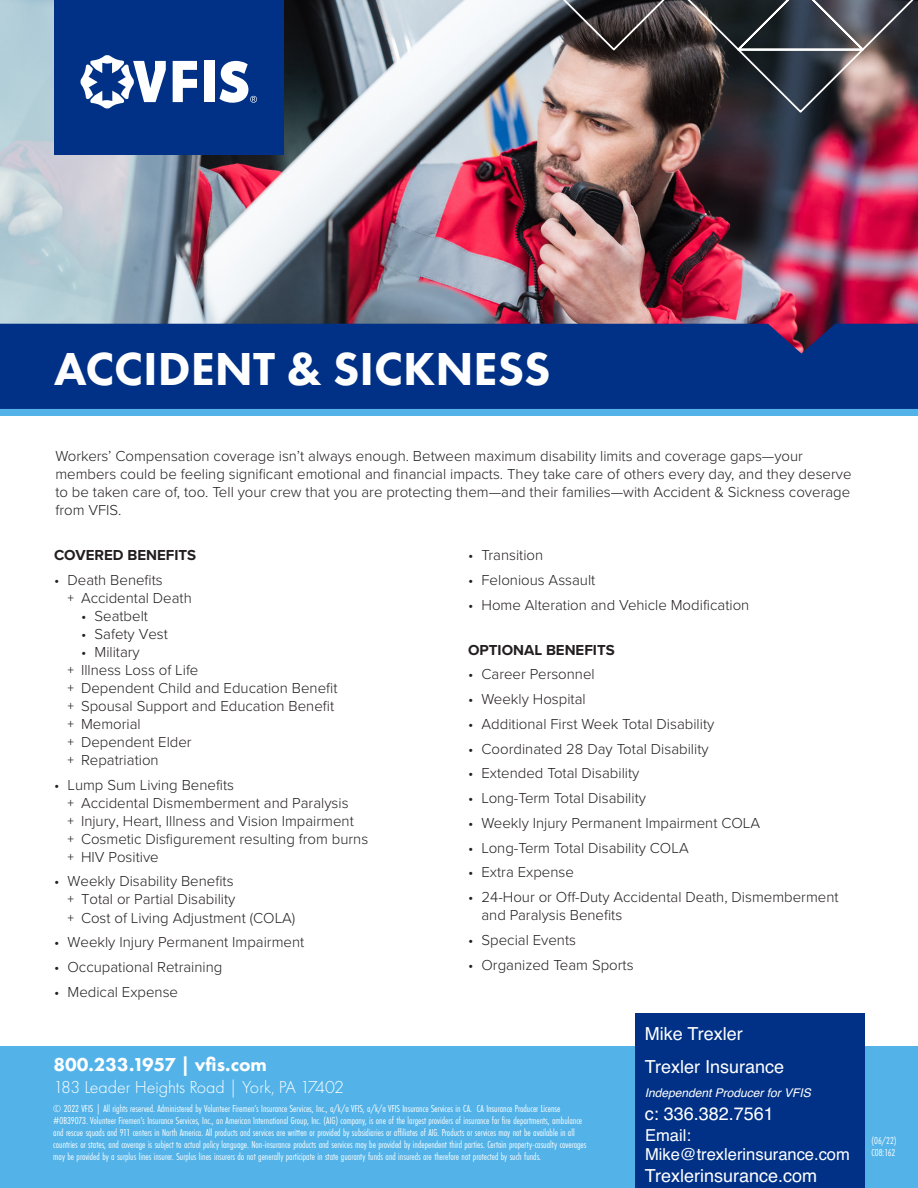
<style>
.page{position:relative;width:918px;height:1188px;background:#fff}
.page>*{position:absolute;margin:0;border:0;box-sizing:border-box;transform-origin:0 0}
.t1{font:800 48px "Futura PT";color:#fff}
.t2{font:800 19.5px "Futura PT";color:#fff}
.t3{font:18px/33.5px "Helvetica";color:#fff}
.t4{font:300 18px "Futura PT";color:#fff}
.t5{font:16.5px/19px "Helvetica";color:#fff}
.t6{font:300 15px/18px "Proxima Nova";color:#231f20}
.t7{font:700 15px "Proxima Nova";color:#231f20}
.t8{font:italic 12px "Helvetica";color:#fff}
.t9{font:10.5px/12px "Futura PT Cond";color:#fff}
.s1{font-family:"Proxima Nova Cond"}
</style>
<div class="page">
<img style="left:0;top:0;width:918px;height:324px">
<div style="left:0;top:324px;width:918px;height:85px;background:#003186"></div>
<svg style="left:547px;top:0;width:371px;height:114px;background:#5a5153"></svg>
<div style="left:0;top:409px;width:918px;height:6px;background:#53b3e8"></div>
<div style="left:0;top:1046px;width:918px;height:142px;background:#53b3e8"></div>
<div style="left:636px;top:1013px;width:229px;height:175px;background:#003186"></div>
<div style="left:54px;top:0;width:230px;height:155px;background:#003186"></div>
<svg style="left:173px;top:61px;width:24px;height:41px"></svg>
<div style="left:205px;top:61px;width:10px;height:41px;background:#fff"></div>
<svg style="left:219px;top:61px;width:38px;height:42px"></svg>
<svg style="left:80px;top:55px;width:86px;height:54px"></svg>
<h1 class="t1" style="left:54px;top:339px;width:498px">ACCIDENT &amp; SICKNESS</h1>
<p class="t6" style="left:55px;top:446px;width:798px">Workers’ Compensation coverage isn’t always enough. Between maximum disability limits and coverage gaps—your members could be feeling significant emotional and financial impacts. They take care of others every day, and they deserve to be taken care of, too. Tell your crew that you are protecting them—and their families—with Accident &amp; Sickness coverage from VFIS.</p>
<p class="t7" style="left:54px;top:544px;width:144px">COVERED BENEFITS</p>
<p class="t6" style="left:68px;top:570px;width:126px;text-indent:-14px">• Death Benefits<br><span class="s1">+</span> Accidental Death</p>
<p class="t6" style="left:81px;top:606px;width:69px">• Seatbelt</p>
<p class="t6" style="left:81px;top:624px;width:88px">• Safety Vest</p>
<p class="t6" style="left:68px;top:642px;width:271px;text-indent:14px">• Military<br><span class="s1">+</span> Illness Loss of Life<br><span class="s1">+</span> Dependent Child and Education Benefit <span class="s1">+</span> Spousal Support and Education Benefit <span class="s1">+</span> Memorial<br><span class="s1">+</span> Dependent Elder<br><span class="s1">+</span> Repatriation</p>
<p class="t6" style="left:68px;top:775px;width:302px;text-indent:-14px">• Lump Sum Living Benefits<br><span class="s1">+</span> Accidental Dismemberment and Paralysis<br><span class="s1">+</span> Injury, Heart, Illness and Vision Impairment<br><span class="s1">+</span> Cosmetic Disfigurement resulting from burns <span class="s1">+</span> HIV Positive</p>
<p class="t6" style="left:68px;top:872px;width:229px;text-indent:-14px">• Weekly Disability Benefits<br><span class="s1">+</span> Total or Partial Disability<br><span class="s1">+</span> Cost of Living Adjustment (COLA)</p>
<p class="t6" style="left:54px;top:932px;width:252px">• Weekly Injury Permanent Impairment</p>
<p class="t6" style="left:54px;top:957px;width:170px">• Occupational Retraining</p>
<p class="t6" style="left:54px;top:982px;width:126px">• Medical Expense</p>
<p class="t6" style="left:468px;top:545px;width:77px">• Transition</p>
<p class="t6" style="left:468px;top:570px;width:129px">• Felonious Assault</p>
<p class="t6" style="left:468px;top:595px;width:283px">• Home Alteration and Vehicle Modification</p>
<p class="t7" style="left:468px;top:638px;width:148px">OPTIONAL BENEFITS</p>
<p class="t6" style="left:468px;top:665px;width:128px">• Career Personnel</p>
<p class="t6" style="left:468px;top:689px;width:119px">• Weekly Hospital</p>
<p class="t6" style="left:468px;top:714px;width:248px">• Additional First Week Total Disability</p>
<p class="t6" style="left:468px;top:739px;width:242px">• Coordinated 28 Day Total Disability</p>
<p class="t6" style="left:468px;top:764px;width:173px">• Extended Total Disability</p>
<p class="t6" style="left:468px;top:788px;width:180px">• Long-Term Total Disability</p>
<p class="t6" style="left:468px;top:813px;width:294px">• Weekly Injury Permanent Impairment COLA</p>
<p class="t6" style="left:468px;top:838px;width:222px">• Long-Term Total Disability COLA</p>
<p class="t6" style="left:468px;top:863px;width:107px">• Extra Expense</p>
<p class="t6" style="left:482px;top:887px;width:359px;text-indent:-14px">• 24-Hour or Off-Duty Accidental Death, Dismemberment and Paralysis Benefits</p>
<p class="t6" style="left:468px;top:930px;width:110px">• Special Events</p>
<p class="t6" style="left:468px;top:955px;width:167px">• Organized Team Sports</p>
<h2 class="t2" style="left:53px;top:1053px;width:215px">800.233.1957 | vfis.com</h2>
<p class="t4" style="left:53px;top:1077px;width:292px">183 Leader Heights Road | York, PA 17402</p>
<p class="t9" style="left:53px;top:1102px;width:535px">© 2022 VFIS | All rights reserved. Administered by Volunteer Firemen’s Insurance Services, Inc., a/k/a VFIS, a/k/a VFIS Insurance Services in CA. CA Insurance Producer License #0B39073. Volunteer Firemen’s Insurance Services, Inc., an American International Group, Inc. (AIG) company, is one of the largest providers of insurance for fire departments, ambulance and rescue squads and 911 centers in North America. All products and services are written or provided by subsidiaries or affiliates of AIG. Products or services may not be available in all countries or states, and coverage is subject to actual policy language. Non-insurance products and services may be provided by independent third parties. Certain property-casualty coverages may be provided by a surplus lines insurer. Surplus lines insurers do not generally participate in state guaranty funds and insureds are therefore not protected by such funds.</p>
<p class="t3" style="left:645px;top:1018px;width:141px">Mike Trexler<br>Trexler Insurance</p>
<p class="t8" style="left:645px;top:1088px;width:168px">Independent Producer for VFIS</p>
<p class="t3" style="left:645px;top:1098px;width:131px">c: 336.382.7561</p>
<p class="t5" style="left:645px;top:1127px;width:206px">Email:<br>Mike@trexlerinsurance.com</p>
<p class="t3" style="left:645px;top:1160px;width:174px">Trexlerinsurance.com</p>
<p class="t9" style="left:872px;top:1134px;width:27px">(06/22)<br>C08:162</p>
</div>
